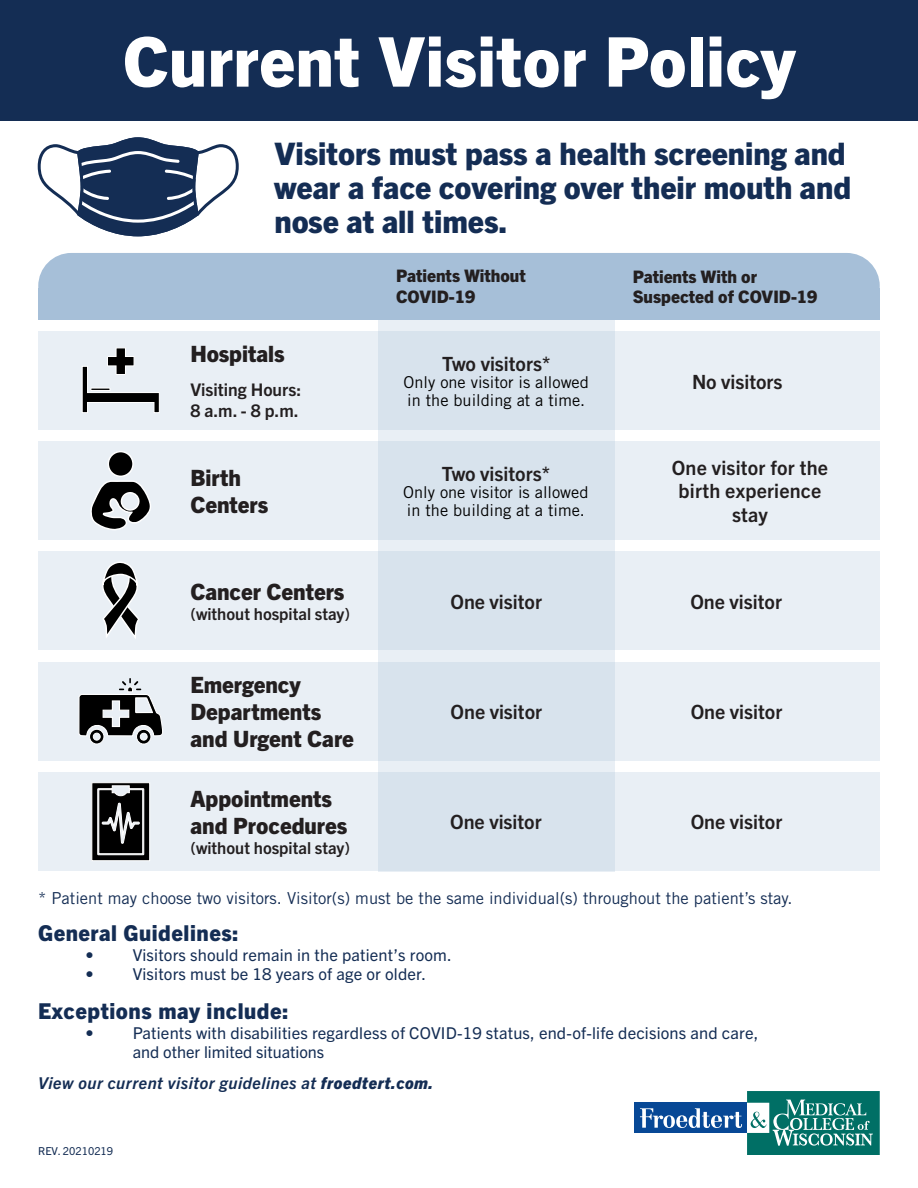
<style>
.page{position:relative;width:918px;height:1188px;background:#fff}
.page>*{position:absolute;margin:0;border:0;box-sizing:border-box;transform-origin:0 0}
.t1{font:800 68.7px "Trade Gothic Next LT Pro";letter-spacing:.01em;color:#fff}
.t2{font:800 31.05px/33.9px "Trade Gothic Next LT Pro";color:#142d54}
.t3{font:800 22.5px "Trade Gothic Next LT Pro";color:#231f20}
.t4{font:800 21.9px "Trade Gothic Next LT Pro";letter-spacing:.025em;color:#142d54}
.t5{font:700 19.65px/23.5px "Trade Gothic Next LT Pro";color:#231f20;text-align:center}
.t6{font:700 17.4px "Trade Gothic Next LT Pro";color:#231f20}
.t7{font:800 17.25px/20.7px "Trade Gothic Next LT Pro";color:#231f20}
.t8{font:16.5px "Trade Gothic LT Std";color:#142d54}
.t9{font:700 16.5px "Trade Gothic Next LT Pro";color:#231f20}
.t10{font:16.35px/19.6px "Trade Gothic Next LT Pro";letter-spacing:.01em;color:#142d54}
.t11{font:16.35px/17.4px "Trade Gothic LT Std";color:#000}
.t12{font:italic 700 16.35px "Trade Gothic Next LT Pro";letter-spacing:.03em;color:#142d54}
.t13{font:10.95px "Trade Gothic Next LT Pro";color:#142d54}
.s1{font-weight:800}
</style>
<div class="page">
<div style="left:378px;top:316px;width:237px;height:555px;background:#e9eff5"></div>
<div style="left:0;top:0;width:918px;height:121px;background:#142d54"></div>
<svg style="left:38px;top:137px;width:201px;height:99px"></svg>
<div style="left:635px;top:1103px;width:112px;height:30px;background:#074896"></div>
<svg style="left:640px;top:1091px;width:240px;height:64px"></svg>
<div style="left:38px;top:253px;width:842px;height:66px;background:#a6bfd8;border-radius:33px"></div>
<div style="left:38px;top:288px;width:842px;height:31px;background:#a6bfd8"></div>
<div style="left:38px;top:331px;width:842px;height:99px;background:linear-gradient(to right,#e5edf3,#e3ebf2)"></div>
<div style="left:38px;top:772px;width:842px;height:99px;background:linear-gradient(to right,#e5edf3,#e3ebf2)"></div>
<div style="left:38px;top:662px;width:842px;height:99px;background:linear-gradient(to right,#e5edf3,#e3ebf2)"></div>
<div style="left:38px;top:551px;width:842px;height:99px;background:linear-gradient(to right,#e5edf3,#e3ebf2)"></div>
<div style="left:38px;top:441px;width:842px;height:99px;background:linear-gradient(to right,#e6edf3,#e3ebf2)"></div>
<svg style="left:91px;top:782px;width:59px;height:79px;background:#424343"></svg>
<svg style="left:78px;top:662px;width:85px;height:83px;background:#9b9ea2"></svg>
<svg style="left:101px;top:560px;width:40px;height:82px;background:#979a9d"></svg>
<div style="left:108px;top:452px;width:25px;height:24px;background:#000;border-radius:50%"></div>
<div style="left:108px;top:451px;width:26px;height:26px;border:2px solid #fff;border-radius:50%"></div>
<svg style="left:89px;top:479px;width:63px;height:52px;background:#818385"></svg>
<svg style="left:81px;top:347px;width:79px;height:67px;background:#b3b7bb"></svg>
<p class="t1" style="left:123px;top:14px;width:674px">Current Visitor Policy</p>
<p class="t2" style="left:274px;top:135px;width:578px">Visitors must pass a health screening and wear a face covering over their mouth and nose at all times.</p>
<p class="t7" style="left:396px;top:265px;width:131px">Patients Without<br>COVID-19</p>
<p class="t7" style="left:633px;top:265px;width:126px">Patients With or</p>
<p class="t7" style="left:633px;top:286px;width:186px">Suspected of COVID-19</p>
<p class="t3" style="left:190px;top:339px;width:96px">Hospitals</p>
<p class="t6" style="left:190px;top:378px;width:112px">Visiting Hours:</p>
<p class="t6" style="left:190px;top:398px;width:110px">8 a.m. - 8 p.m.</p>
<p class="t3" style="left:190px;top:462px;width:52px">Birth</p>
<p class="t3" style="left:190px;top:489px;width:79px">Centers</p>
<p class="t3" style="left:190px;top:576px;width:156px">Cancer Centers</p>
<p class="t9" style="left:190px;top:602px;width:161px">(without hospital stay)</p>
<p class="t3" style="left:190px;top:670px;width:112px">Emergency</p>
<p class="t3" style="left:190px;top:697px;width:132px">Departments</p>
<p class="t3" style="left:190px;top:724px;width:165px">and Urgent Care</p>
<p class="t3" style="left:190px;top:783px;width:143px">Appointments</p>
<p class="t3" style="left:190px;top:810px;width:158px">and Procedures</p>
<p class="t9" style="left:190px;top:836px;width:161px">(without hospital stay)</p>
<p class="t5" style="left:442px;top:351px;width:110px">Two visitors*</p>
<p class="t11" style="left:404px;top:374px;width:187px">Only one visitor is allowed in the building at a time.</p>
<p class="t5" style="left:442px;top:461px;width:110px">Two visitors*</p>
<p class="t11" style="left:403px;top:483px;width:187px">Only one visitor is allowed in the building at a time.</p>
<p class="t5" style="left:450px;top:589px;width:93px">One visitor</p>
<p class="t5" style="left:451px;top:699px;width:93px">One visitor</p>
<p class="t5" style="left:450px;top:809px;width:93px">One visitor</p>
<p class="t5" style="left:692px;top:368px;width:92px">No visitors</p>
<p class="t5" style="left:672px;top:454px;width:158px">One visitor for the birth experience stay</p>
<p class="t5" style="left:690px;top:589px;width:93px">One visitor</p>
<p class="t5" style="left:691px;top:699px;width:93px">One visitor</p>
<p class="t5" style="left:691px;top:809px;width:93px">One visitor</p>
<p class="t8" style="left:38px;top:888px;width:756px">* Patient may choose two visitors. Visitor(s) must be the same individual(s) throughout the patient’s stay.</p>
<p class="t4" style="left:38px;top:918px;width:202px">General Guidelines:</p>
<p class="t10" style="left:86px;top:944px;width:368px">• Visitors should remain in the patient’s room.</p>
<p class="t10" style="left:86px;top:963px;width:342px">• Visitors must be 18 years of age or older.</p>
<p class="t4" style="left:38px;top:996px;width:252px">Exceptions may include:</p>
<p class="t10" style="left:133px;top:1022px;width:627px;text-indent:-47px">• Patients with disabilities regardless of COVID-19 status, end-of-life decisions and care, and other limited situations</p>
<p class="t12" style="left:38px;top:1072px;width:397px">View our current visitor guidelines at <span class="s1">froedtert.com.</span></p>
<p class="t13" style="left:38px;top:1143px;width:76px">REV. 20210219</p>
</div>
